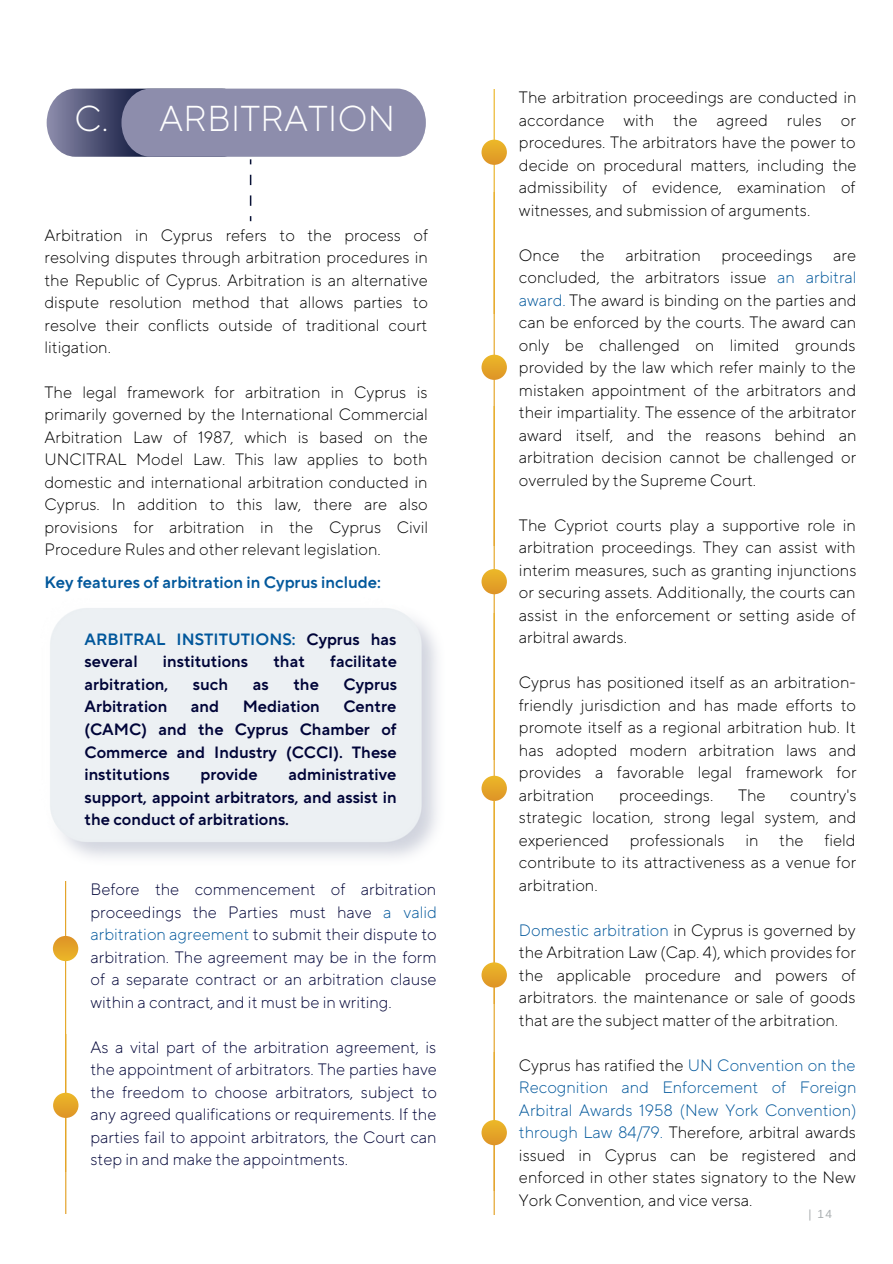
<style>
.page{position:relative;width:893px;height:1264px;background:#fff}
.page>*{position:absolute;margin:0;border:0;box-sizing:border-box;transform-origin:0 0}
.t1{font:300 36px "TT Norms Pro";color:#fefefe}
.t2{font:300 16.5px/22.5px "TT Norms Pro";color:#000;text-align:justify}
.t3{font:300 16.5px/22.5px "TT Norms Pro";color:#000438;text-align:justify}
.t4{font:600 16.5px "TT Norms Pro";color:#01579b}
.t5{font:600 16.35px/22.5px "TT Norms Pro";color:#000438;text-align:justify}
.t6{font:600 16.35px/22.5px "TT Norms Pro";color:#01579b}
.t7{font:11.85px "Arimo";color:#aaafb1}
.s1{color:#000438}
.s2{color:#01579b}
</style>
<div class="page">
<svg style="left:47px;top:89px;width:379px;height:75px;background:#9191ad"></svg>
<svg style="left:53px;top:935px;width:25px;height:26px"></svg>
<svg style="left:481px;top:140px;width:26px;height:25px"></svg>
<svg style="left:481px;top:355px;width:26px;height:25px"></svg>
<svg style="left:481px;top:569px;width:26px;height:25px"></svg>
<svg style="left:481px;top:775px;width:26px;height:26px"></svg>
<hr style="left:493px;top:800px;width:1px;height:390px;background:#fff">
<svg style="left:481px;top:962px;width:26px;height:25px"></svg>
<svg style="left:481px;top:1119px;width:26px;height:26px"></svg>
<svg style="left:53px;top:1092px;width:25px;height:25px"></svg>
<p class="t1" style="left:75px;top:97px;width:322px">C. ARBITRATION</p>
<p class="t2" style="left:44px;top:224px;width:385px">Arbitration in Cyprus refers to the process of resolving disputes through arbitration procedures in the Republic of Cyprus. Arbitration is an alternative dispute resolution method that allows parties to resolve their conflicts outside of traditional court litigation.</p>
<p class="t2" style="left:44px;top:381px;width:385px">The legal framework for arbitration in Cyprus is primarily governed by the International Commercial Arbitration Law of 1987, which is based on the UNCITRAL Model Law. This law applies to both domestic and international arbitration conducted in Cyprus. In addition to this law, there are also provisions for arbitration in the Cyprus Civil Procedure Rules and other relevant legislation.</p>
<p class="t4" style="left:44px;top:572px;width:338px">Key features of arbitration in Cyprus include:</p>
<p class="t6" style="left:84px;top:628px;width:313px">ARBITRAL INSTITUTIONS: <span class="s1">Cyprus has several</span></p>
<p class="t5" style="left:163px;top:651px;width:87px">institutions</p>
<p class="t5" style="left:273px;top:651px;width:33px">that</p>
<p class="t5" style="left:330px;top:651px;width:68px">facilitate</p>
<p class="t5" style="left:84px;top:673px;width:85px">arbitration,</p>
<p class="t5" style="left:193px;top:673px;width:37px">such</p>
<p class="t5" style="left:253px;top:673px;width:17px">as</p>
<p class="t5" style="left:293px;top:673px;width:27px">the</p>
<p class="t5" style="left:343px;top:673px;width:55px">Cyprus</p>
<p class="t5" style="left:84px;top:696px;width:84px">Arbitration</p>
<p class="t5" style="left:191px;top:696px;width:30px">and</p>
<p class="t5" style="left:243px;top:696px;width:79px">Mediation</p>
<p class="t5" style="left:84px;top:696px;width:314px;text-indent:259px">Centre (CAMC) and the Cyprus Chamber of Commerce and Industry (CCCI). These institutions</p>
<p class="t5" style="left:84px;top:763px;width:314px;text-indent:204px">administrative support, appoint arbitrators, and assist in the conduct of arbitrations.</p>
<p class="t5" style="left:200px;top:763px;width:59px">provide</p>
<p class="t3" style="left:90px;top:878px;width:348px">Before the commencement of arbitration proceedings the Parties must have <span class="s2">a valid arbitration agreement</span> to submit their dispute to arbitration. The agreement may be in the form of a separate contract or an arbitration clause within a contract, and it must be in writing.</p>
<p class="t3" style="left:90px;top:1036px;width:348px">As a vital part of the arbitration agreement, is the appointment of arbitrators. The parties have the freedom to choose arbitrators, subject to any agreed qualifications or requirements. If the parties fail to appoint arbitrators, the Court can step in and make the appointments.</p>
<p class="t2" style="left:519px;top:87px;width:339px">The arbitration proceedings are conducted in accordance with the agreed rules or procedures. The arbitrators have the power to decide on procedural matters, including the admissibility of evidence, examination of witnesses, and submission of arguments.</p>
<p class="t2" style="left:519px;top:244px;width:42px">Once</p>
<p class="t2" style="left:580px;top:244px;width:26px">the</p>
<p class="t2" style="left:625px;top:244px;width:77px">arbitration</p>
<p class="t2" style="left:721px;top:244px;width:92px">proceedings</p>
<p class="t2" style="left:519px;top:244px;width:339px;text-indent:314px">are concluded, the arbitrators issue <span class="s2">an arbitral award.</span> The award is binding on the parties and can be enforced by the courts. The award can only be challenged on limited grounds provided by the law which refer mainly to the mistaken appointment of the arbitrators and their impartiality. The essence of the arbitrator award itself, and the reasons behind an arbitration decision cannot be challenged or overruled by the Supreme Court.</p>
<p class="t2" style="left:519px;top:514px;width:339px">The Cypriot courts play a supportive role in arbitration proceedings. They can assist with interim measures, such as granting injunctions or securing assets. Additionally, the courts can assist in the enforcement or setting aside of arbitral awards.</p>
<p class="t2" style="left:519px;top:672px;width:339px">Cyprus has positioned itself as an arbitration&shy;friendly jurisdiction and has made efforts to promote itself as a regional arbitration hub. It has adopted modern arbitration laws and provides a favorable legal framework for arbitration</p>
<p class="t2" style="left:519px;top:784px;width:339px;text-indent:271px">country's strategic location, strong legal system, and experienced</p>
<p class="t2" style="left:619px;top:784px;width:96px">proceedings.</p>
<p class="t2" style="left:738px;top:784px;width:29px">The</p>
<p class="t2" style="left:519px;top:829px;width:339px;text-indent:305px">field contribute to its attractiveness as a venue for arbitration.</p>
<p class="t2" style="left:519px;top:919px;width:338px"><span class="s2">Domestic arbitration</span> in Cyprus is governed by the Arbitration Law (Cap. 4), which provides for the applicable procedure and powers of arbitrators. the maintenance or sale of goods that are the subject matter of the arbitration.</p>
<p class="t2" style="left:519px;top:1054px;width:339px">Cyprus has ratified the <span class="s2">UN Convention on the Recognition and Enforcement of Foreign Arbitral Awards 1958 (New York Convention) through Law 84/79.</span> Therefore, arbitral awards issued in Cyprus can be registered and enforced in other states signatory to the New York Convention, and vice versa.</p>
<p class="t2" style="left:629px;top:829px;width:96px">professionals</p>
<p class="t2" style="left:745px;top:829px;width:15px">in</p>
<p class="t2" style="left:779px;top:829px;width:26px">the</p>
<p class="t7" style="left:808px;top:1207px;width:25px">| 14</p>
</div>
